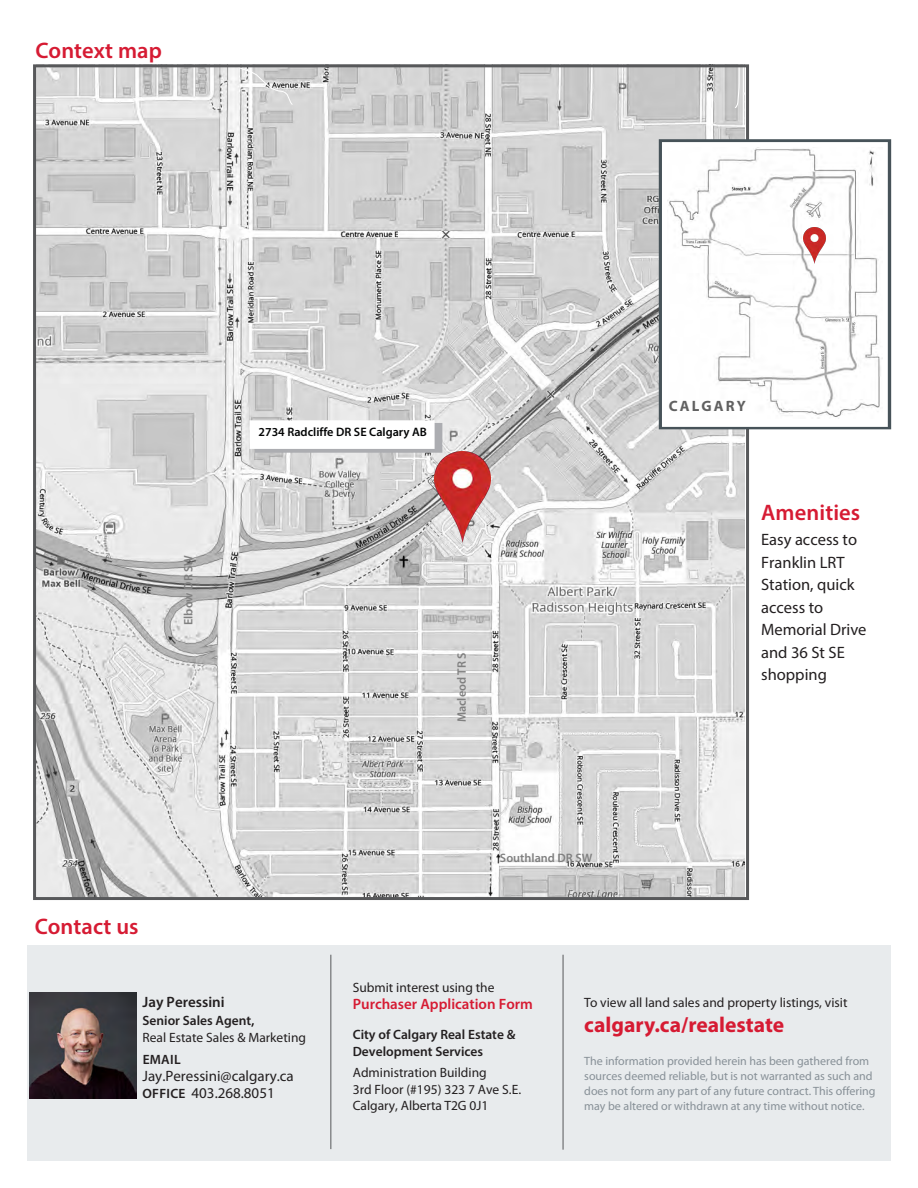
<style>
.page{position:relative;width:918px;height:1188px;background:#fff}
.page>*{position:absolute;margin:0;border:0;box-sizing:border-box;transform-origin:0 0}
.t1{font:600 22.5px "Myriad Pro";letter-spacing:.005em;color:#d61b33}
.t2{font:700 21.6px "Myriad Pro";color:#d61b33}
.t3{font:16.5px/22.5px "Myriad Pro";color:#231f20}
.t4{font:15px/17.1px "Myriad Pro";color:#231f20}
.t5{font:600 15px "Myriad Pro";color:#d61b33}
.t6{font:600 15px "Myriad Pro";color:#231f20}
.t7{font:700 15px "Myriad Pro";letter-spacing:.14em;color:#616161}
.t8{font:13.5px/16.2px "Myriad Pro";color:#231f20}
.t9{font:600 13.5px/16.2px "Myriad Pro";color:#231f20}
.t10{font:600 12.3px "Myriad Pro";color:#808080}
.t11{font:600 12.3px "Myriad Pro";color:#040505}
.t12{font:12px/15px "Myriad Pro";color:#879097}
.s1{font-weight:600}
.s2{font-weight:600;font-size:13.5px}
</style>
<div class="page">
<div style="left:27px;top:945px;width:864px;height:216px;background:#e8ebed"></div>
<hr style="left:330px;top:955px;width:1px;height:194px;background:#57585a">
<hr style="left:563px;top:955px;width:1px;height:195px;background:#57585a">
<img style="left:30px;top:992px;width:106px;height:106px">
<img style="left:37px;top:68px;width:707px;height:828px">
<svg style="left:170px;top:68px;width:123px;height:37px"></svg>
<svg style="left:719px;top:68px;width:21px;height:40px"></svg>
<div style="left:658px;top:140px;width:234px;height:289px;border:8px solid #475359"></div>
<div style="left:661px;top:143px;width:228px;height:283px;border:11px solid #fff"></div>
<img style="left:667px;top:148px;width:216px;height:271px">
<img style="left:804px;top:227px;width:22px;height:37px">
<img style="left:435px;top:451px;width:56px;height:91px">
<svg style="left:249px;top:420px;width:193px;height:33px"></svg>
<h1 class="t1" style="left:36px;top:36px;width:128px">Context map</h1>
<p class="t10" style="left:181px;top:625px;width:72px;rotate:-90deg">Elbow DR SW</p>
<h1 class="t1" style="left:35px;top:912px;width:105px">Contact us</h1>
<p class="t11" style="left:259px;top:424px;width:170px">2734 Radcliffe DR SE Calgary AB</p>
<p class="t10" style="left:454px;top:722px;width:72px;rotate:-90deg">Macleod TR S</p>
<p class="t10" style="left:500px;top:850px;width:94px">Southland DR SW</p>
<p class="t7" style="left:669px;top:396px;width:79px">CALGARY</p>
<h1 class="t1" style="left:761px;top:498px;width:101px">Amenities</h1>
<h3 class="t3" style="left:761px;top:528px;width:107px">Easy access to<br>Franklin LRT<br>Station, quick access to<br>Memorial Drive and 36 St SE shopping</h3>
<p class="t6" style="left:143px;top:993px;width:84px">Jay Peressini</p>
<p class="t8" style="left:143px;top:1012px;width:165px;line-height:16.8px"><span class="s1">Senior Sales Agent</span>,<br>Real Estate Sales &amp; Marketing</p>
<p class="t9" style="left:143px;top:1051px;width:40px">EMAIL</p>
<p class="t4" style="left:143px;top:1067px;width:153px">Jay.Peressini@calgary.ca<br><span class="s2">OFFICE</span> 403.268.8051</p>
<p class="t8" style="left:353px;top:979px;width:143px">Submit interest using the</p>
<p class="t5" style="left:353px;top:995px;width:182px">Purchaser Application Form</p>
<p class="t9" style="left:353px;top:1026px;width:164px">City of Calgary Real Estate &amp;<br>Development Services</p>
<p class="t8" style="left:353px;top:1065px;width:170px">Administration Building<br>3rd Floor (#195) 323 7 Ave S.E.<br>Calgary, Alberta T2G 0J1</p>
<p class="t8" style="left:584px;top:994px;width:265px">To view all land sales and property listings, visit</p>
<h2 class="t2" style="left:584px;top:1011px;width:202px">calgary.ca/realestate</h2>
<p class="t12" style="left:584px;top:1054px;width:293px">The information provided herein has been gathered from sources deemed reliable, but is not warranted as such and does not form any part of any future contract. This offering may be altered or withdrawn at any time without notice.</p>
</div>
